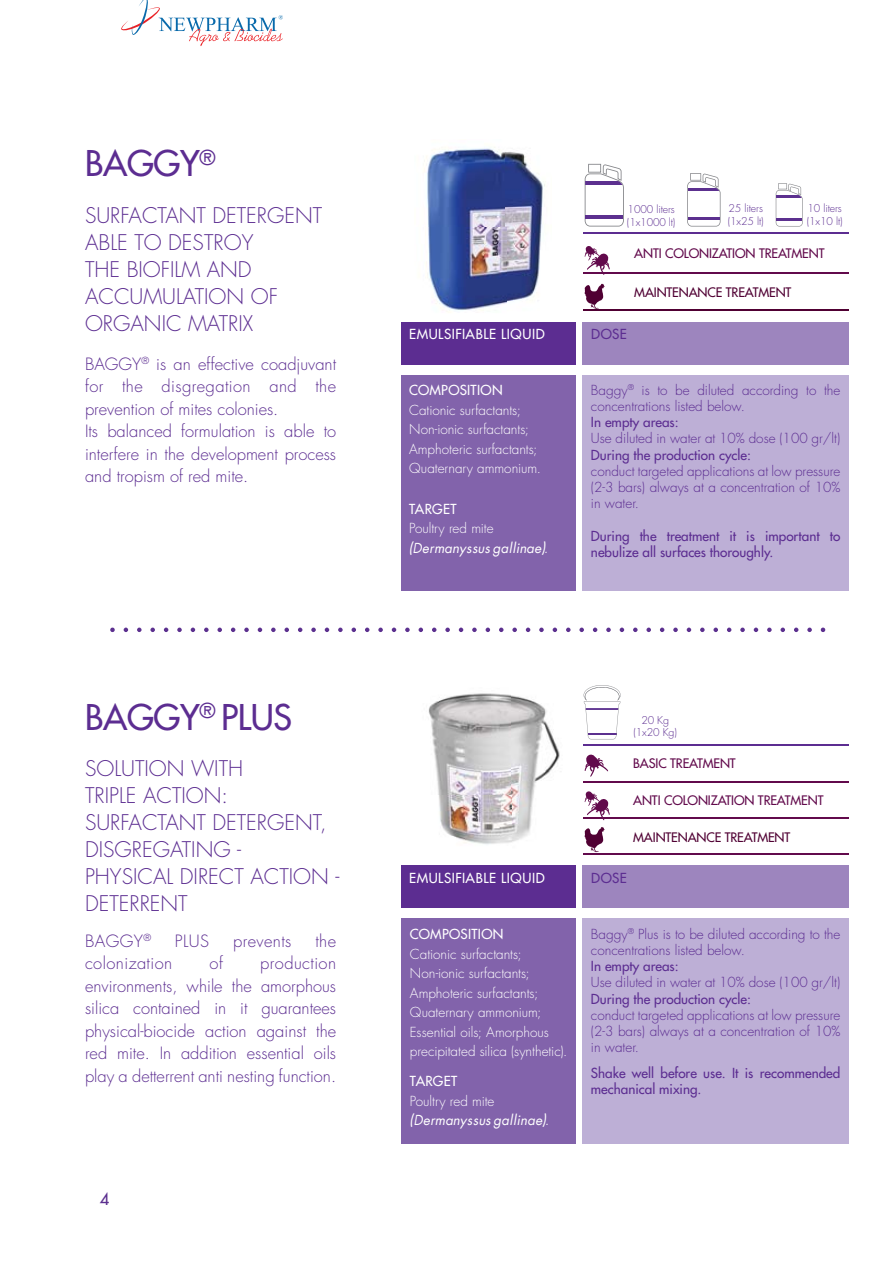
<style>
.page{position:relative;width:893px;height:1263px;background:#fff}
.page>*{position:absolute;margin:0;border:0;box-sizing:border-box;transform-origin:0 0}
.t1{font:34.5px "Futura";letter-spacing:-.01em;color:#5c2d91}
.t2{font:300 21px/27px "Futura";color:#5c2d91}
.t3{font:300 16.5px/22.5px "Futura";color:#5c2d91}
.t4{font:300 16.5px "Futura";letter-spacing:.025em;color:#5c2d91}
.t5{font:16.5px "Futura";color:#5c308f}
.t6{font:300 13.5px/16.2px "Futura";color:#5c2d91}
.t7{font:300 13.5px/19.5px "Futura";color:#fff}
.t8{font:13.5px/16.2px "Futura";color:#5c2d91}
.t9{font:13.5px "Futura";letter-spacing:.035em;color:#fff}
.t10{font:italic 13.5px "Futura ICG Book";letter-spacing:.015em;color:#fff}
.t11{font:12.75px "Futura";letter-spacing:-.01em;color:#620a4c}
.t12{font:12.75px "Futura";letter-spacing:-.01em;color:#500033}
.t13{font:300 10.5px/12.6px "Futura";letter-spacing:-.01em;color:#5c2d91}
</style>
<div class="page">
<svg style="left:110px;top:628px;width:715px;height:4px"></svg>
<img style="left:428px;top:693px;width:132px;height:152px">
<hr style="left:584px;top:781px;width:265px;height:1px;background:#620a4c">
<hr style="left:584px;top:745px;width:265px;height:1px;background:#5c2d91">
<hr style="left:584px;top:310px;width:265px;height:1px;background:#500033">
<hr style="left:584px;top:853px;width:265px;height:1px;background:#620a4c">
<hr style="left:584px;top:272px;width:265px;height:1px;background:#620a4c">
<hr style="left:584px;top:232px;width:265px;height:1px;background:#5c2d91">
<hr style="left:584px;top:817px;width:265px;height:1px;background:#620a4c">
<svg style="left:584px;top:246px;width:26px;height:29px"></svg>
<svg style="left:584px;top:791px;width:26px;height:30px"></svg>
<svg style="left:585px;top:283px;width:20px;height:26px"></svg>
<svg style="left:585px;top:827px;width:20px;height:25px"></svg>
<svg style="left:584px;top:754px;width:24px;height:23px"></svg>
<img style="left:424px;top:147px;width:121px;height:166px">
<div style="left:401px;top:375px;width:174px;height:216px;background:#8263ab"></div>
<div style="left:401px;top:918px;width:174px;height:226px;background:#8263ab"></div>
<div style="left:583px;top:375px;width:266px;height:216px;background:#bdafd6"></div>
<div style="left:583px;top:918px;width:266px;height:226px;background:#bdafd6"></div>
<div style="left:401px;top:322px;width:174px;height:43px;background:#5c2d91"></div>
<div style="left:401px;top:865px;width:174px;height:43px;background:#5c2d91"></div>
<div style="left:583px;top:322px;width:266px;height:43px;background:#9d85be"></div>
<div style="left:583px;top:865px;width:266px;height:43px;background:#9d85be"></div>
<svg style="left:687px;top:173px;width:33px;height:54px"></svg>
<hr style="left:688px;top:217px;width:32px;height:3px;background:#5c308f">
<hr style="left:688px;top:188px;width:32px;height:3px;background:#5c308f">
<svg style="left:776px;top:183px;width:27px;height:44px"></svg>
<hr style="left:776px;top:219px;width:26px;height:2px;background:#5c308f">
<hr style="left:776px;top:195px;width:26px;height:3px;background:#5c308f">
<svg style="left:585px;top:164px;width:39px;height:63px"></svg>
<hr style="left:585px;top:215px;width:38px;height:3px;background:#5c308f">
<hr style="left:586px;top:181px;width:37px;height:4px;background:#5c308f">
<svg style="left:584px;top:685px;width:37px;height:54px"></svg>
<svg style="left:121px;top:0;width:162px;height:46px"></svg>
<h1 class="t1" style="left:85px;top:146px;width:132px">BAGGY<sup>®</sup></h1>
<h2 class="t2" style="left:85px;top:203px;width:239px">SURFACTANT DETERGENT<br>ABLE TO DESTROY<br>THE BIOFILM AND<br>ACCUMULATION OF<br>ORGANIC MATRIX</h2>
<p class="t3" style="left:85px;top:354px;width:253px">BAGGY<sup>®</sup> is an effective coadjuvant for the disgregation and the prevention of mites colonies.<br>Its balanced formulation is able to interfere in the development process and tropism of red mite.</p>
<h1 class="t1" style="left:85px;top:700px;width:209px">BAGGY<sup>®</sup> PLUS</h1>
<h2 class="t2" style="left:85px;top:757px;width:256px">SOLUTION WITH<br>TRIPLE ACTION:<br>SURFACTANT DETERGENT,<br>DISGREGATING -<br>PHYSICAL DIRECT ACTION -<br>DETERRENT</h2>
<p class="t3" style="left:85px;top:931px;width:68px">BAGGY<sup>®</sup></p>
<p class="t3" style="left:175px;top:931px;width:36px">PLUS</p>
<p class="t4" style="left:233px;top:933px;width:60px">prevents</p>
<p class="t3" style="left:315px;top:931px;width:22px">the</p>
<p class="t4" style="left:85px;top:956px;width:89px">colonization</p>
<p class="t3" style="left:210px;top:953px;width:15px">of</p>
<p class="t3" style="left:85px;top:953px;width:253px;text-align:justify;text-indent:175px">production environments, while the amorphous silica contained in it guarantees physical-biocide action against the red mite. In addition essential oils play a detterrent anti nesting function.</p>
<p class="t5" style="left:100px;top:1190px;width:11px">4</p>
<p class="t9" style="left:409px;top:327px;width:137px">EMULSIFIABLE LIQUID</p>
<p class="t9" style="left:409px;top:383px;width:95px">COMPOSITION</p>
<p class="t7" style="left:409px;top:401px;width:133px">Cationic surfactants;<br>Non-ionic surfactants;<br>Amphoteric surfactants;<br>Quaternary ammonium.</p>
<p class="t9" style="left:409px;top:502px;width:49px">TARGET</p>
<p class="t7" style="left:409px;top:520px;width:86px">Poultry red mite</p>
<p class="t10" style="left:409px;top:539px;width:140px">(Dermanyssus gallinae).</p>
<p class="t13" style="left:627px;top:204px;width:50px">1000 liters (1x1000 lt)</p>
<p class="t13" style="left:728px;top:203px;width:37px">25 liters (1x25 lt)</p>
<p class="t13" style="left:807px;top:203px;width:37px">10 liters (1x10 lt)</p>
<p class="t11" style="left:634px;top:247px;width:192px">ANTI COLONIZATION TREATMENT</p>
<p class="t12" style="left:634px;top:286px;width:159px">MAINTENANCE TREATMENT</p>
<p class="t8" style="left:591px;top:327px;width:37px">DOSE</p>
<p class="t6" style="left:591px;top:383px;width:251px">Baggy<sup>®</sup> is to be diluted according to the concentrations listed below.</p>
<p class="t8" style="left:591px;top:415px;width:89px">In empty areas:</p>
<p class="t6" style="left:591px;top:431px;width:251px">Use diluted in water at 10% dose (100 gr/lt)</p>
<p class="t8" style="left:591px;top:447px;width:162px">During the production cycle:</p>
<p class="t6" style="left:591px;top:464px;width:251px;text-align:justify">conduct targeted applications at low pressure (2-3 bars) always at a concentration of 10% in water.</p>
<p class="t8" style="left:591px;top:528px;width:251px">During the treatment it is important to nebulize all surfaces thoroughly.</p>
<p class="t9" style="left:409px;top:871px;width:137px">EMULSIFIABLE LIQUID</p>
<p class="t9" style="left:410px;top:927px;width:95px">COMPOSITION</p>
<p class="t7" style="left:410px;top:945px;width:159px">Cationic surfactants;<br>Non-ionic surfactants;<br>Amphoteric surfactants;<br>Quaternary ammonium;<br>Essential oils; Amorphous precipitated silica (synthetic).</p>
<p class="t9" style="left:410px;top:1074px;width:49px">TARGET</p>
<p class="t7" style="left:410px;top:1092px;width:86px">Poultry red mite</p>
<p class="t10" style="left:410px;top:1111px;width:140px">(Dermanyssus gallinae).</p>
<p class="t13" style="left:633px;top:714px;width:45px;text-align:center">20 Kg (1x20 Kg)</p>
<p class="t11" style="left:633px;top:757px;width:104px">BASIC TREATMENT</p>
<p class="t11" style="left:633px;top:794px;width:192px">ANTI COLONIZATION TREATMENT</p>
<p class="t12" style="left:633px;top:830px;width:159px">MAINTENANCE TREATMENT</p>
<p class="t8" style="left:591px;top:871px;width:37px">DOSE</p>
<p class="t6" style="left:591px;top:927px;width:251px">Baggy<sup>®</sup> Plus is to be diluted according to the concentrations listed below.</p>
<p class="t8" style="left:591px;top:959px;width:89px">In empty areas:</p>
<p class="t6" style="left:591px;top:976px;width:251px">Use diluted in water at 10% dose (100 gr/lt)</p>
<p class="t8" style="left:591px;top:991px;width:162px">During the production cycle:</p>
<p class="t6" style="left:591px;top:1008px;width:251px;text-align:justify">conduct targeted applications at low pressure (2-3 bars) always at a concentration of 10% in water.</p>
<p class="t8" style="left:591px;top:1066px;width:251px">Shake well before use. It is recommended mechanical mixing.</p>
</div>
